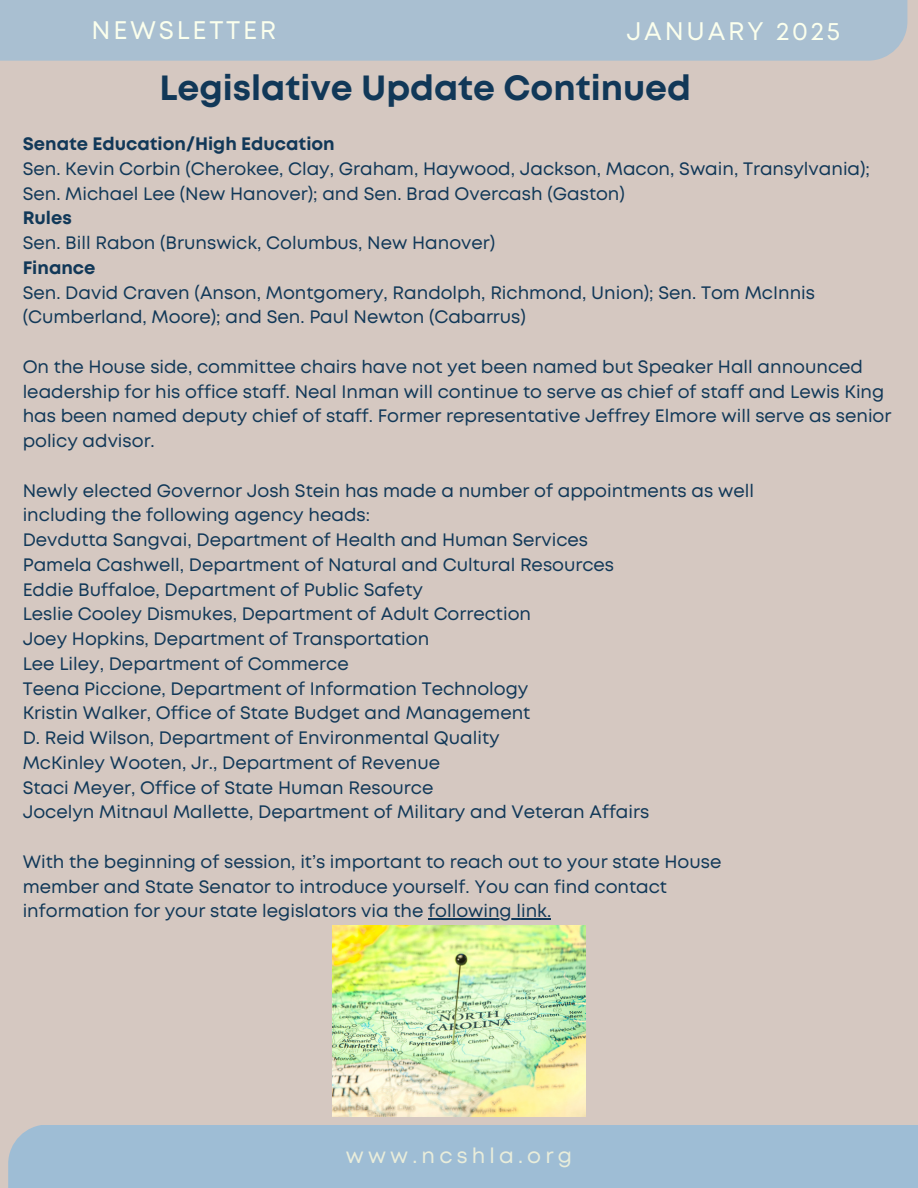
<style>
.page{position:relative;width:918px;height:1188px;background:#d5c8c1}
.page>*{position:absolute;margin:0;border:0;box-sizing:border-box;transform-origin:0 0}
.t1{font:700 34.95px "Mont";color:#113858}
.t2{font:25.35px "Mont";letter-spacing:.11em;color:#fbffed}
.t3{font:21.15px "Mont";letter-spacing:.2em;color:#e9eddb}
.t4{font:18px/24.8px "Mont";color:#113858}
.t5{font:700 18px "Mont";color:#113858}
</style>
<div class="page">
<div style="left:0;top:0;width:907px;height:61px;background:#a9bfd1"></div>
<div style="left:8px;top:1125px;width:910px;height:63px;background:#9ebdd5"></div>
<hr style="left:428px;top:918px;width:123px;height:2px;background:#113858">
<img style="left:333px;top:925px;width:253px;height:191px">
<p class="t2" style="left:92px;top:21px;width:186px">NEWSLETTER</p>
<p class="t2" style="left:626px;top:21px;width:215px">JANUARY 2025</p>
<h3 class="t1" style="left:159px;top:75px;width:533px">Legislative Update Continued</h3>
<h2 class="t5" style="left:23px;top:137px;width:314px">Senate Education/High Education</h2>
<h2 class="t4" style="left:23px;top:157px;width:849px">Sen. Kevin Corbin (Cherokee, Clay, Graham, Haywood, Jackson, Macon, Swain, Transylvania);<br>Sen. Michael Lee (New Hanover); and Sen. Brad Overcash (Gaston)</h2>
<h1 class="t5" style="left:23px;top:211px;width:51px">Rules</h1>
<p class="t4" style="left:23px;top:232px;width:474px">Sen. Bill Rabon (Brunswick, Columbus, New Hanover)</p>
<p class="t5" style="left:23px;top:261px;width:74px">Finance</p>
<p class="t4" style="left:23px;top:281px;width:794px">Sen. David Craven (Anson, Montgomery, Randolph, Richmond, Union); Sen. Tom McInnis (Cumberland, Moore); and Sen. Paul Newton (Cabarrus)</p>
<p class="t4" style="left:23px;top:355px;width:870px">On the House side, committee chairs have not yet been named but Speaker Hall announced leadership for his office staff. Neal Inman will continue to serve as chief of staff and Lewis King has been named deputy chief of staff. Former representative Jeffrey Elmore will serve as senior policy advisor.</p>
<p class="t4" style="left:23px;top:479px;width:733px">Newly elected Governor Josh Stein has made a number of appointments as well</p>
<p class="t4" style="left:23px;top:504px;width:349px">including the following agency heads:</p>
<p class="t4" style="left:23px;top:529px;width:567px">Devdutta Sangvai, Department of Health and Human Services</p>
<p class="t4" style="left:23px;top:553px;width:593px">Pamela Cashwell, Department of Natural and Cultural Resources</p>
<p class="t4" style="left:23px;top:578px;width:402px">Eddie Buffaloe, Department of Public Safety</p>
<p class="t4" style="left:23px;top:603px;width:510px">Leslie Cooley Dismukes, Department of Adult Correction</p>
<p class="t4" style="left:23px;top:628px;width:408px">Joey Hopkins, Department of Transportation</p>
<p class="t4" style="left:23px;top:652px;width:328px">Lee Liley, Department of Commerce</p>
<p class="t4" style="left:23px;top:677px;width:507px">Teena Piccione, Department of Information Technology</p>
<p class="t4" style="left:23px;top:702px;width:509px">Kristin Walker, Office of State Budget and Management</p>
<p class="t4" style="left:23px;top:727px;width:479px">D. Reid Wilson, Department of Environmental Quality</p>
<p class="t4" style="left:23px;top:751px;width:419px">McKinley Wooten, Jr., Department of Revenue</p>
<p class="t4" style="left:23px;top:776px;width:412px">Staci Meyer, Office of State Human Resource</p>
<p class="t4" style="left:23px;top:801px;width:628px">Jocelyn Mitnaul Mallette, Department of Military and Veteran Affairs</p>
<p class="t4" style="left:23px;top:850px;width:700px">With the beginning of session, it’s important to reach out to your state House</p>
<p class="t4" style="left:23px;top:875px;width:646px">member and State Senator to introduce yourself. You can find contact</p>
<p class="t4" style="left:23px;top:900px;width:530px">information for your state legislators via the following link.</p>
<p class="t3" style="left:346px;top:1148px;width:228px">www.ncshla.org</p>
</div>
